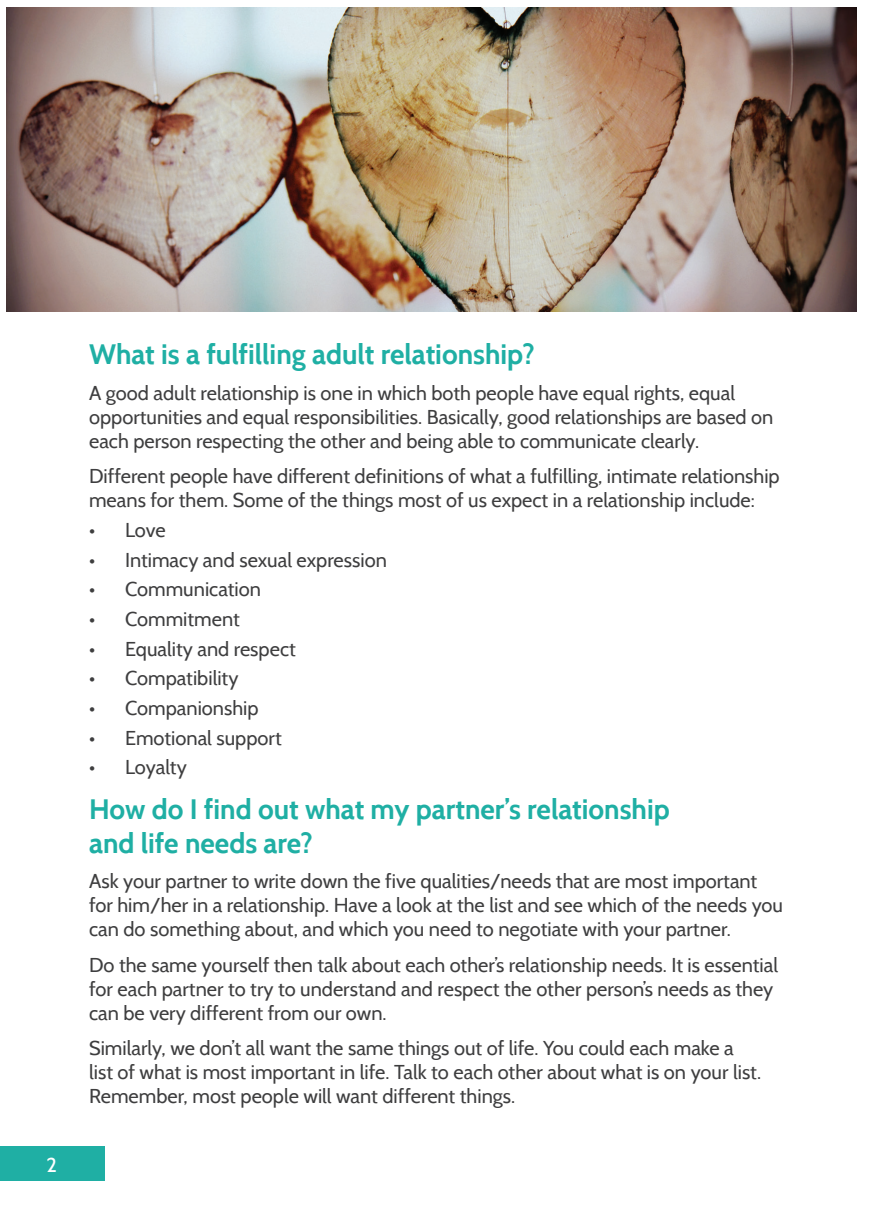
<style>
.page{position:relative;width:874px;height:1225px;background:#fff}
.page>*{position:absolute;margin:0;border:0;box-sizing:border-box;transform-origin:0 0}
.t1{font:700 28px/33.6px "Cabin";color:#1fafa4}
.t2{font:20px/24px "Cabin";color:#3e3e3f}
.t3{font:500 20px "Cabin";color:#fff}
</style>
<div class="page">
<div style="left:0;top:1147px;width:105px;height:34px;background:#1fafa4"></div>
<img style="left:7px;top:7px;width:849px;height:305px">
<p class="t3" style="left:46px;top:1152px;width:12px">2</p>
<h1 class="t1" style="left:89px;top:338px;width:447px">What is a fulfilling adult relationship?</h1>
<p class="t2" style="left:89px;top:381px;width:685px">A good adult relationship is one in which both people have equal rights, equal opportunities and equal responsibilities. Basically, good relationships are based on each person respecting the other and being able to communicate clearly.</p>
<p class="t2" style="left:89px;top:464px;width:691px">Different people have different definitions of what a fulfilling, intimate relationship means for them. Some of the things most of us expect in a relationship include:</p>
<p class="t2" style="left:89px;top:518px;width:78px">• Love</p>
<p class="t2" style="left:89px;top:547px;width:299px">• Intimacy and sexual expression</p>
<p class="t2" style="left:89px;top:577px;width:173px">• Communication</p>
<p class="t2" style="left:89px;top:607px;width:152px">• Commitment</p>
<p class="t2" style="left:89px;top:636px;width:208px">• Equality and respect</p>
<p class="t2" style="left:89px;top:666px;width:151px">• Compatibility</p>
<p class="t2" style="left:89px;top:696px;width:171px">• Companionship</p>
<p class="t2" style="left:89px;top:725px;width:194px">• Emotional support</p>
<p class="t2" style="left:89px;top:755px;width:99px">• Loyalty</p>
<h1 class="t1" style="left:89px;top:792px;width:582px">How do I find out what my partner’s relationship and life needs are?</h1>
<p class="t2" style="left:89px;top:869px;width:695px">Ask your partner to write down the five qualities/needs that are most important for him/her in a relationship. Have a look at the list and see which of the needs you can do something about, and which you need to negotiate with your partner.</p>
<p class="t2" style="left:89px;top:952px;width:690px">Do the same yourself then talk about each other’s relationship needs. It is essential for each partner to try to understand and respect the other person’s needs as they can be very different from our own.</p>
<p class="t2" style="left:89px;top:1035px;width:673px">Similarly, we don’t all want the same things out of life. You could each make a list of what is most important in life. Talk to each other about what is on your list.<br>Remember, most people will want different things.</p>
</div>
